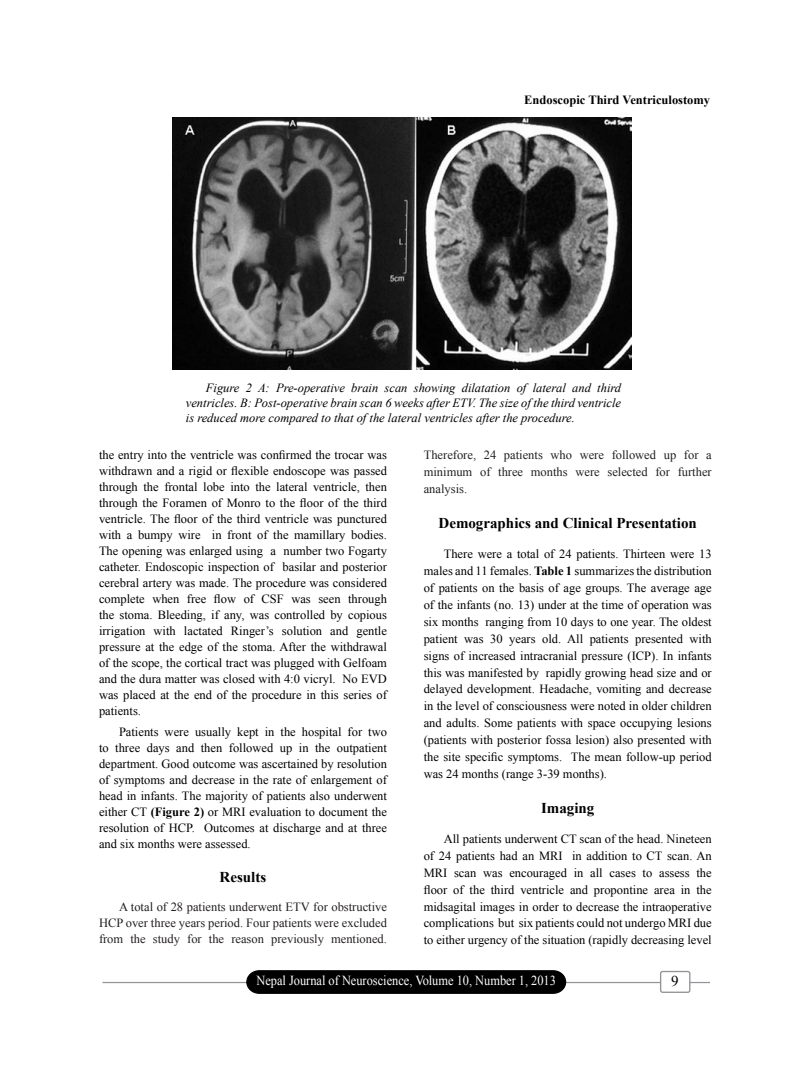
<style>
.page{position:relative;width:810px;height:1080px;background:#fff}
.page>*{position:absolute;margin:0;border:0;box-sizing:border-box;transform-origin:0 0}
.t1{font:700 15px "Times New Roman";color:#000}
.t2{font:13.75px "Times New Roman";color:#fff;scale:.9 1}
.t3{font:12.5px/16px "Times New Roman";color:#000;text-align:justify}
.t4{font:12.5px/16px "Times New Roman";color:#231f20;text-align:justify}
.t5{font:italic 12.5px/15px "Times New Roman";color:#000;text-align:justify}
.t6{font:700 12.5px "Times New Roman";color:#000}
.s1{font-weight:700}
</style>
<div class="page">
<hr style="left:102px;top:982px;width:608px;height:1px;background:#939598">
<svg style="left:246px;top:970px;width:321px;height:24px;background:#070707"></svg>
<div style="left:661px;top:972px;width:29px;height:20px;background:#fff;border-radius:2px"></div>
<div style="left:660px;top:971px;width:30px;height:22px;border:1px solid #939598;border-radius:2px"></div>
<img style="left:172px;top:117px;width:459px;height:252px">
<p class="t6" style="left:524px;top:91px;width:187px">Endoscopic Third Ventriculostomy</p>
<p class="t5" style="left:186px;top:380px;width:437px;text-indent:20px">Figure 2 A: Pre-operative brain scan showing dilatation of lateral and third ventricles. B: Post-operative brain scan 6 weeks after ETV. The size of the third ventricle is reduced more compared to that of the lateral ventricles after the procedure.</p>
<p class="t3" style="left:99px;top:447px;width:290px">the entry into the ventricle was confirmed the trocar was withdrawn and a rigid or flexible endoscope was passed through the frontal lobe into the lateral ventricle, then through the Foramen of Monro to the floor of the third ventricle. The floor of the third ventricle was punctured with a bumpy wire in front of the mamillary bodies.<br>The opening was enlarged using a number two Fogarty catheter. Endoscopic inspection of basilar and posterior cerebral artery was made. The procedure was considered complete when free flow of CSF was seen through the stoma. Bleeding, if any, was controlled by copious irrigation with lactated Ringer’s solution and gentle pressure at the edge of the stoma. After the withdrawal of the scope, the cortical tract was plugged with Gelfoam and the dura matter was closed with 4:0 vicryl. No EVD was placed at the end of the procedure in this series of patients.</p>
<p class="t3" style="left:99px;top:724px;width:290px;text-indent:20px">Patients were usually kept in the hospital for two to three days and then followed up in the outpatient department. Good outcome was ascertained by resolution of symptoms and decrease in the rate of enlargement of head in infants. The majority of patients also underwent either CT <span class="s1">(Figure 2)</span> or MRI evaluation to document the resolution of HCP. Outcomes at discharge and at three and six months were assessed.</p>
<p class="t1" style="left:220px;top:867px;width:48px">Results</p>
<p class="t4" style="left:99px;top:899px;width:290px;text-indent:20px">A total of 28 patients underwent ETV for obstructive HCP over three years period. Four patients were excluded from the study for the reason previously mentioned.</p>
<p class="t4" style="left:424px;top:447px;width:290px;line-height:16.9px">Therefore, 24 patients who were followed up for a minimum of three months were selected for further analysis.</p>
<p class="t1" style="left:439px;top:513px;width:260px">Demographics and Clinical Presentation</p>
<p class="t3" style="left:424px;top:546px;width:290px;line-height:16.9px;text-indent:20px">There were a total of 24 patients. Thirteen were 13 males and 11 females. <span class="s1">Table 1</span> summarizes the distribution of patients on the basis of age groups. The average age of the infants (no. 13) under at the time of operation was six months ranging from 10 days to one year. The oldest patient was 30 years old. All patients presented with signs of increased intracranial pressure (ICP). In infants this was manifested by rapidly growing head size and or delayed development. Headache, vomiting and decrease in the level of consciousness were noted in older children and adults. Some patients with space occupying lesions (patients with posterior fossa lesion) also presented with the site specific symptoms. The mean follow-up period was 24 months (range 3-39 months).</p>
<p class="t1" style="left:541px;top:797px;width:55px">Imaging</p>
<p class="t3" style="left:424px;top:830px;width:290px;line-height:16.9px;text-indent:20px">All patients underwent CT scan of the head. Nineteen of 24 patients had an MRI in addition to CT scan. An MRI scan was encouraged in all cases to assess the floor of the third ventricle and propontine area in the midsagital images in order to decrease the intraoperative complications but six patients could not undergo MRI due to either urgency of the situation (rapidly decreasing level</p>
<p class="t2" style="left:256px;top:971px;width:334px">Nepal Journal of Neuroscience, Volume 10, Number 1, 2013</p>
</div>
